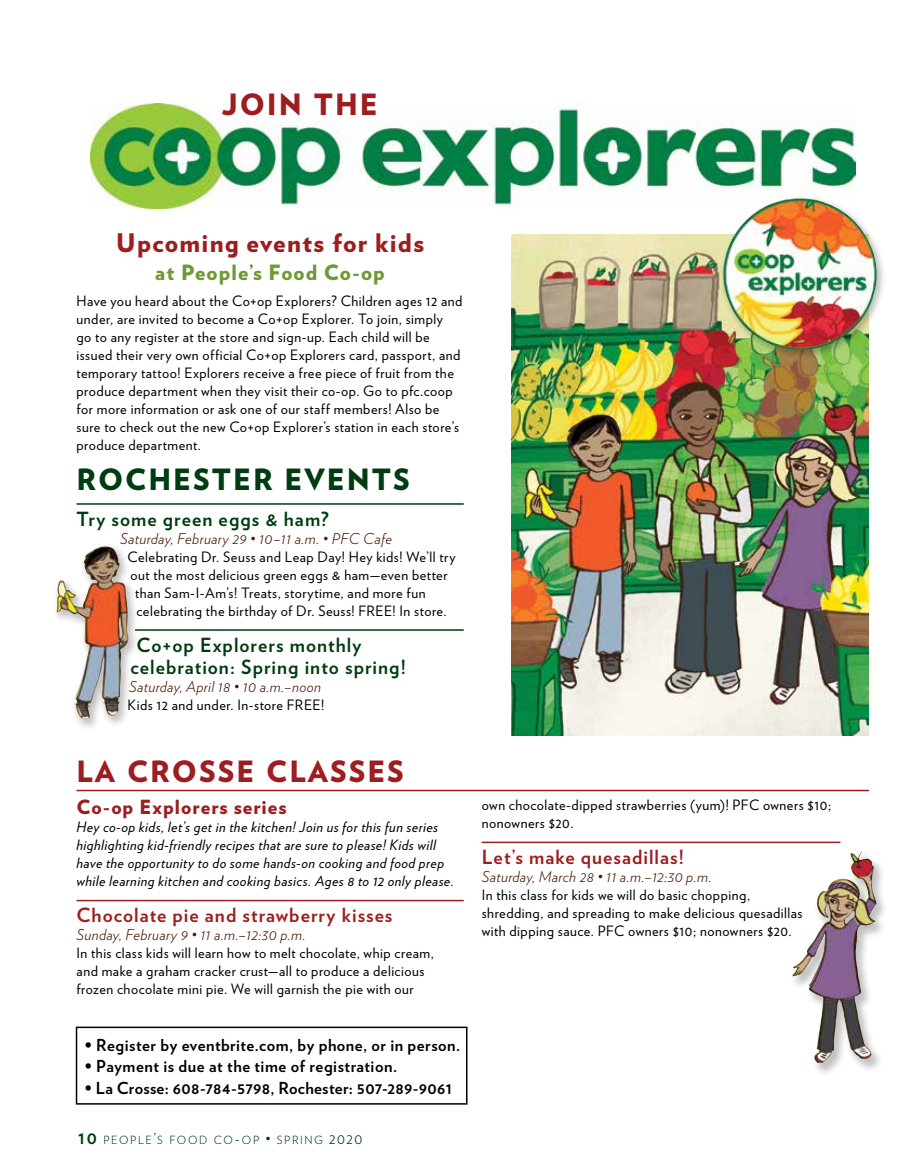
<style>
.page{position:relative;width:905px;height:1175px;background:#fff}
.page>*{position:absolute;margin:0;border:0;box-sizing:border-box;transform-origin:0 0}
.t1{font:900 29.25px "Verlag";letter-spacing:.065em;color:#9e1d20}
.t2{font:900 29.25px "Verlag";letter-spacing:.065em;color:#003c11}
.t3{font:900 25.5px "Verlag";letter-spacing:.05em;color:#9e1d20}
.t4{font:900 21px "Verlag";letter-spacing:.05em;color:#6e9934}
.t5{font:700 19.5px/22.5px "Verlag";letter-spacing:.05em;color:#003c11}
.t6{font:700 19.5px "Verlag";letter-spacing:.05em;color:#9e1d20}
.t7{font:900 19.5px "Verlag";letter-spacing:.05em;color:#9e1d20}
.t8{font:700 16.5px "Verlag";letter-spacing:.025em;color:#000}
.t9{font:italic 300 15px "Verlag";letter-spacing:.025em;color:#491700}
.t10{font:14.25px/18px "Verlag";letter-spacing:.035em;color:#000}
.t11{font:italic 14.25px/18px "Verlag";letter-spacing:.03em;color:#000}
.t12{font:300 11.25px "Verlag";letter-spacing:.135em;color:#003c11}
.s1{font-weight:700;font-size:18px}
.s2{font-size:15px}
</style>
<div class="page">
<img style="left:90px;top:104px;width:765px;height:104px">
<hr style="left:76px;top:503px;width:388px;height:2px;background:#003c11">
<hr style="left:135px;top:629px;width:329px;height:2px;background:#003c11">
<hr style="left:76px;top:899px;width:388px;height:2px;background:#9e1d20">
<hr style="left:482px;top:841px;width:358px;height:2px;background:#9e1d20">
<img style="left:511px;top:234px;width:357px;height:501px">
<div style="left:788px;top:849px;width:101px;height:228px;background:#000;opacity:.25"></div>
<img style="left:792px;top:851px;width:84px;height:211px">
<div style="left:719px;top:195px;width:167px;height:164px;background:#000;opacity:.25"></div>
<img style="left:721px;top:198px;width:157px;height:152px">
<hr style="left:76px;top:789px;width:792px;height:2px;background:#9e1d20">
<div style="left:51px;top:542px;width:88px;height:189px;background:#000;opacity:.25"></div>
<img style="left:56px;top:546px;width:73px;height:172px">
<div style="left:76px;top:1026px;width:391px;height:78px;border:2px solid #000"></div>
<h1 class="t1" style="left:222px;top:87px;width:158px">JOIN THE</h1>
<h2 class="t3" style="left:116px;top:227px;width:309px">Upcoming events for kids</h2>
<h3 class="t4" style="left:155px;top:260px;width:231px">at People’s Food Co-op</h3>
<p class="t10" style="left:76px;top:292px;width:387px">Have you heard about the Co+op Explorers? Children ages 12 and under, are invited to become a Co+op Explorer. To join, simply<br>go to any register at the store and sign-up. Each child will be issued their very own official Co+op Explorers card, passport, and temporary tattoo! Explorers receive a free piece of fruit from the produce department when they visit their co-op. Go to pfc.coop for more information or ask one of our staff members! Also be sure to check out the new Co+op Explorer’s station in each store’s produce department.</p>
<h1 class="t2" style="left:76px;top:461px;width:335px">ROCHESTER EVENTS</h1>
<h3 class="t5" style="left:76px;top:507px;width:254px">Try some green eggs &amp; ham?</h3>
<p class="t9" style="left:120px;top:529px;width:273px">Saturday, February 29 • 10–11 a.m. • PFC Cafe</p>
<p class="t10" style="left:128px;top:547px;width:329px">Celebrating Dr. Seuss and Leap Day! Hey kids! We’ll try</p>
<p class="t10" style="left:131px;top:565px;width:318px">out the most delicious green eggs &amp; ham—even better</p>
<p class="t10" style="left:135px;top:583px;width:292px">than Sam-I-Am’s! Treats, storytime, and more fun</p>
<p class="t10" style="left:137px;top:601px;width:311px">celebrating the birthday of Dr. Seuss! FREE! In store.</p>
<h3 class="t5" style="left:130px;top:633px;width:277px;text-indent:6px">Co+op Explorers monthly celebration: Spring into spring!</h3>
<p class="t9" style="left:129px;top:678px;width:193px">Saturday, April 18 • 10 a.m.–noon</p>
<p class="t10" style="left:128px;top:696px;width:198px">Kids 12 and under. In-store FREE!</p>
<h1 class="t1" style="left:76px;top:754px;width:329px">LA CROSSE CLASSES</h1>
<h3 class="t7" style="left:76px;top:795px;width:211px">Co-op Explorers series</h3>
<p class="t11" style="left:76px;top:817px;width:379px">Hey co-op kids, let’s get in the kitchen! Join us for this fun series highlighting kid-friendly recipes that are sure to please! Kids will have the opportunity to do some hands-on cooking and food prep while learning kitchen and cooking basics. Ages 8 to 12 only please.</p>
<h3 class="t6" style="left:76px;top:903px;width:317px">Chocolate pie and strawberry kisses</h3>
<p class="t9" style="left:76px;top:926px;width:230px">Sunday, February 9 • 11 a.m.–12:30 p.m.</p>
<p class="t10" style="left:76px;top:944px;width:359px">In this class kids will learn how to melt chocolate, whip cream, and make a graham cracker crust—all to produce a delicious frozen chocolate mini pie. We will garnish the pie with our</p>
<p class="t8" style="left:85px;top:1034px;width:377px">• Register by eventbrite.com, by phone, or in person.</p>
<p class="t8" style="left:85px;top:1056px;width:314px">• Payment is due at the time of registration.</p>
<p class="t8" style="left:85px;top:1078px;width:368px">• La Crosse: 608-784-5798, Rochester: 507-289-9061</p>
<p class="t12" style="left:78px;top:1133px;width:286px"><span class="s1">10</span> PEOPLE<span class="s2">’</span>S FOOD CO<span class="s2">-</span>OP <span class="s2">•</span> SPRING <span class="s2">2020</span></p>
<p class="t10" style="left:482px;top:796px;width:351px">own chocolate-dipped strawberries (yum)! PFC owners $10; nonowners $20.</p>
<h3 class="t6" style="left:482px;top:845px;width:203px">Let’s make quesadillas!</h3>
<p class="t9" style="left:482px;top:867px;width:231px">Saturday, March 28 • 11 a.m.–12:30 p.m.</p>
<p class="t10" style="left:482px;top:886px;width:322px">In this class for kids we will do basic chopping, shredding, and spreading to make delicious quesadillas with dipping sauce. PFC owners $10; nonowners $20.</p>
</div>
